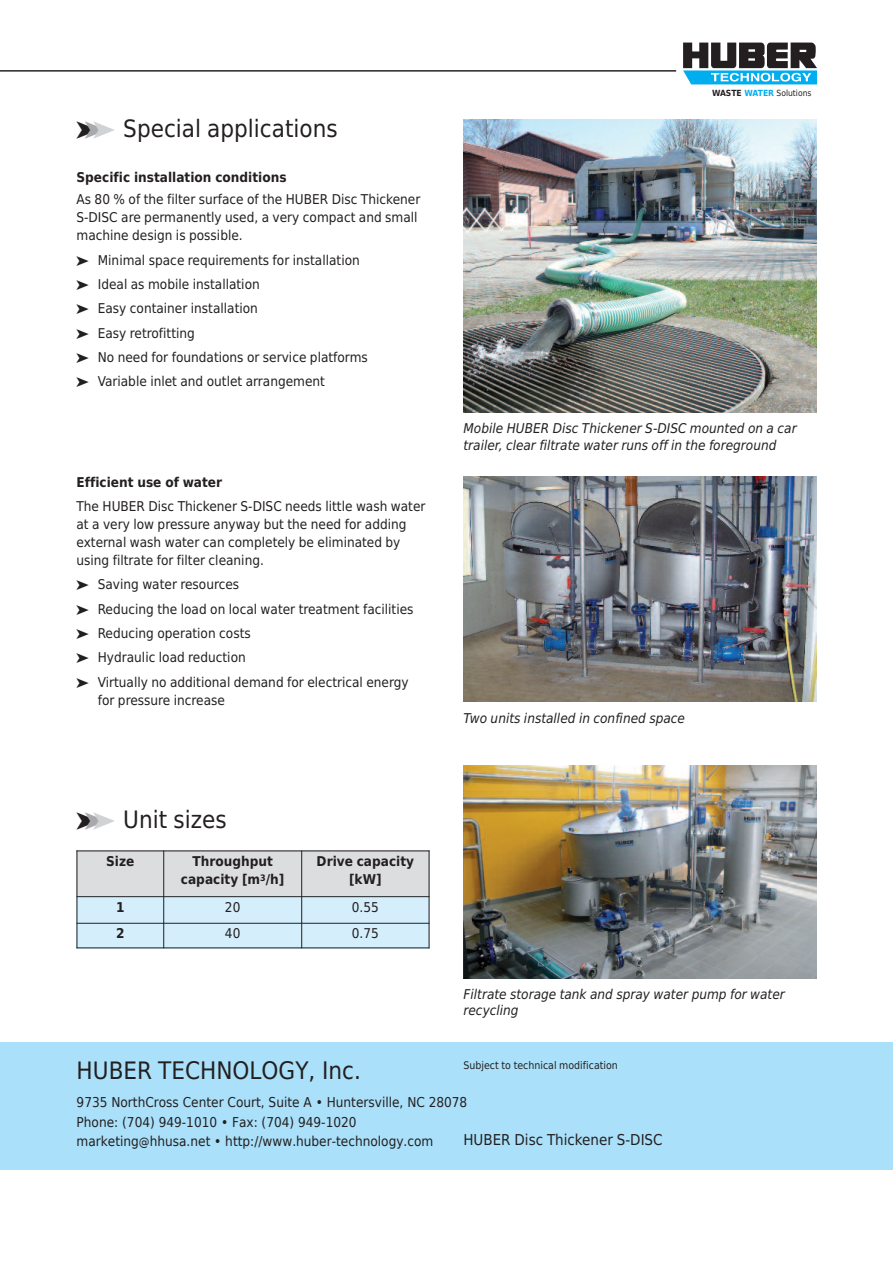
<style>
.page{position:relative;width:893px;height:1263px;background:#fff}
.page>*{position:absolute;margin:0;border:0;box-sizing:border-box;transform-origin:0 0}
.t1{font:24px "Huber Tec";color:#231f20}
.t2{font:15px "Huber Tec";color:#231f20}
.t3{font:13.5px/24.5px "Huber Tec";color:#231f20}
.t4{font:italic 13.5px/16.5px "Huber Tec";color:#231f20}
.t5{font:700 13.5px/18px "Huber Tec";color:#231f20;text-align:center}
.t6{font:10.5px "Huber Tec";color:#231f20}
.t7{font:8.55px "Huber Tec";color:#231f20}
.s1{color:#a8a9ad}
.s2{color:#d1d2d4}
.s3{font-weight:700}
.s4{font-weight:700;color:#00aeef}
.s5{font-size:12px}
</style>
<div class="page">
<svg style="left:683px;top:43px;width:134px;height:41px"></svg>
<hr style="left:0;top:71px;width:676px;height:1px;background:#231f20">
<div style="left:0;top:1042px;width:893px;height:127px;background:#aae0f9"></div>
<div style="left:77px;top:850px;width:87px;height:47px;background:#dcdddf"></div>
<div style="left:164px;top:850px;width:138px;height:47px;background:#dcdddf"></div>
<div style="left:302px;top:850px;width:127px;height:47px;background:#dcdddf"></div>
<div style="left:77px;top:897px;width:87px;height:26px;background:#d4effb"></div>
<div style="left:164px;top:897px;width:138px;height:26px;background:#d4effb"></div>
<div style="left:302px;top:897px;width:127px;height:26px;background:#d4effb"></div>
<div style="left:77px;top:923px;width:87px;height:25px;background:#d4effb"></div>
<div style="left:164px;top:923px;width:138px;height:25px;background:#d4effb"></div>
<div style="left:302px;top:923px;width:127px;height:25px;background:#d4effb"></div>
<hr style="left:77px;top:850px;width:1px;height:98px;background:#231f20">
<hr style="left:163px;top:850px;width:1px;height:98px;background:#231f20">
<hr style="left:301px;top:850px;width:1px;height:98px;background:#231f20">
<hr style="left:429px;top:850px;width:1px;height:98px;background:#231f20">
<hr style="left:77px;top:850px;width:352px;height:1px;background:#231f20">
<hr style="left:77px;top:896px;width:352px;height:1px;background:#231f20">
<hr style="left:77px;top:923px;width:352px;height:1px;background:#231f20">
<hr style="left:77px;top:947px;width:352px;height:1px;background:#231f20">
<img style="left:463px;top:765px;width:353px;height:213px">
<img style="left:463px;top:119px;width:353px;height:293px">
<img style="left:463px;top:476px;width:353px;height:226px">
<h1 class="t1" style="left:77px;top:115px;width:263px">➤<span class="s1">➤</span><span class="s2">➤</span> Special applications</h1>
<p class="t5" style="left:77px;top:168px;width:212px">Specific installation conditions</p>
<p class="t3" style="left:77px;top:190px;width:345px;line-height:18px">As 80 % of the filter surface of the HUBER Disc Thickener<br>S-DISC are permanently used, a very compact and small machine design is possible.</p>
<p class="t3" style="left:77px;top:248px;width:293px">➤ Minimal space requirements for installation ➤ Ideal as mobile installation<br>➤ Easy container installation<br>➤ Easy retrofitting<br>➤ No need for foundations or service platforms ➤ Variable inlet and outlet arrangement</p>
<p class="t5" style="left:77px;top:473px;width:147px">Efficient use of water</p>
<p class="t3" style="left:77px;top:497px;width:350px;line-height:18px">The HUBER Disc Thickener S-DISC needs little wash water at a very low pressure anyway but the need for adding external wash water can completely be eliminated by using filtrate for filter cleaning.</p>
<p class="t3" style="left:77px;top:572px;width:338px">➤ Saving water resources<br>➤ Reducing the load on local water treatment facilities ➤ Reducing operation costs<br>➤ Hydraulic load reduction<br>➤ Virtually no additional demand for electrical energy</p>
<p class="t3" style="left:98px;top:688px;width:129px">for pressure increase</p>
<h1 class="t1" style="left:77px;top:805px;width:152px">➤<span class="s1">➤</span><span class="s2">➤</span> Unit sizes</h1>
<p class="t5" style="left:106px;top:852px;width:30px">Size</p>
<p class="t5" style="left:181px;top:852px;width:105px">Throughput capacity [m<sup>3</sup>/h]</p>
<p class="t5" style="left:317px;top:852px;width:99px">Drive capacity [kW]</p>
<p class="t5" style="left:116px;top:898px;width:10px">1</p>
<p class="t3" style="left:225px;top:895px;width:17px">20</p>
<p class="t3" style="left:352px;top:895px;width:29px">0.55</p>
<p class="t5" style="left:116px;top:925px;width:10px">2</p>
<p class="t3" style="left:225px;top:921px;width:17px">40</p>
<p class="t3" style="left:352px;top:921px;width:29px">0.75</p>
<p class="t7" style="left:712px;top:86px;width:101px"><span class="s3">WASTE</span> <span class="s4">WATER</span> Solutions</p>
<p class="t4" style="left:463px;top:420px;width:335px">Mobile HUBER Disc Thickener S-DISC mounted on a car trailer, clear filtrate water runs off in the foreground</p>
<p class="t4" style="left:463px;top:710px;width:223px">Two units installed in confined space</p>
<p class="t4" style="left:463px;top:986px;width:323px">Filtrate storage tank and spray water pump for water recycling</p>
<h1 class="t1" style="left:77px;top:1056px;width:286px">HUBER TECHNOLOGY, Inc.</h1>
<p class="t3" style="left:77px;top:1092px;width:392px;line-height:19.5px">9735 NorthCross Center Court, Suite A • Huntersville, NC 28078<br>Phone: (704) 949-1010 • Fax: (704) 949-1020 marketing<span class="s5">@</span>hhusa.net • http://www.huber-technology.com</p>
<p class="t6" style="left:463px;top:1059px;width:156px">Subject to technical modification</p>
<p class="t2" style="left:463px;top:1131px;width:201px">HUBER Disc Thickener S-DISC</p>
</div>
